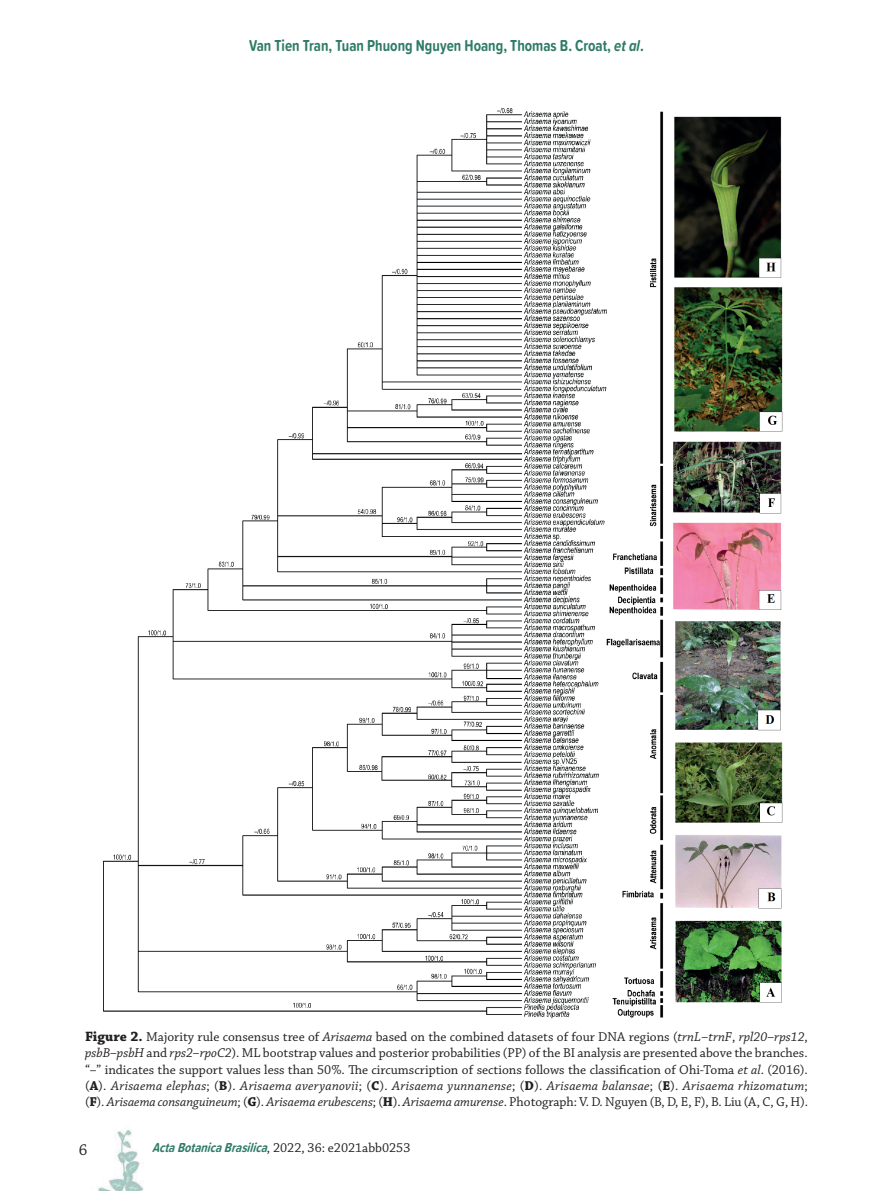
<style>
.page{position:relative;width:893px;height:1191px;background:#fff}
.page>*{position:absolute;margin:0;border:0;box-sizing:border-box;transform-origin:0 0}
.t1{font:700 16.5px "Proxima Soft Cond";color:#2f7b67;scale:.91 1}
.t2{font:16.5px "Chaparral Pro";color:#231f20}
.t3{font:13.5px/16.2px "Chaparral Pro";color:#231f20;text-align:justify}
.t4{font:italic 700 13.5px "Proxima Soft Cond";color:#2f7b67;scale:.95 1}
.s1{font-style:italic}
.s2{font-weight:700;font-size:14.25px}
.s3{font-weight:700}
.s4{font-family:"Chaparral Pro";font-weight:400;font-style:normal;color:#231f20}
</style>
<div class="page">
<img style="left:98px;top:1130px;width:45px;height:61px">
<img style="left:104px;top:108px;width:679px;height:911px">
<p class="t1" style="left:249px;top:33px;width:435px">Van Tien Tran, Tuan Phuong Nguyen Hoang, Thomas B. Croat, <span class="s1">et al</span>.</p>
<p class="t3" style="left:85px;top:1029px;width:724px"><span class="s2">Figure 2.</span> Majority rule consensus tree of <span class="s1">Arisaema</span> based on the combined datasets of four DNA regions (<span class="s1">trnL–trnF</span>, <span class="s1">rpl20–rps12</span>, <span class="s1">psbB–psbH</span> and <span class="s1">rps2–rpoC2</span>). ML bootstrap values and posterior probabilities (PP) of the BI analysis are presented above the branches. “–” indicates the support values less than 50%. The circumscription of sections follows the classification of Ohi-Toma <span class="s1">et al</span>. (2016). (<span class="s3">A</span>). <span class="s1">Arisaema elephas</span>; (<span class="s3">B</span>). <span class="s1">Arisaema averyanovii</span>; (<span class="s3">C</span>). <span class="s1">Arisaema yunnanense</span>; (<span class="s3">D</span>). <span class="s1">Arisaema balansae</span>; (<span class="s3">E</span>). <span class="s1">Arisaema rhizomatum</span>; (<span class="s3">F</span>). <span class="s1">Arisaema consanguineum</span>; (<span class="s3">G</span>). <span class="s1">Arisaema erubescens</span>; (<span class="s3">H</span>). <span class="s1">Arisaema amurense</span>. Photograph: V. D. Nguyen (B, D, E, F), B. Liu (A, C, G, H).</p>
<p class="t2" style="left:79px;top:1141px;width:10px">6</p>
<p class="t4" style="left:152px;top:1137px;width:274px">ActaBotanicaBrasilica<span class="s4">, 2 0 2 2 , 3 6 : e 2 0 2 1 a b b 0 2 5 3</span></p>
</div>
